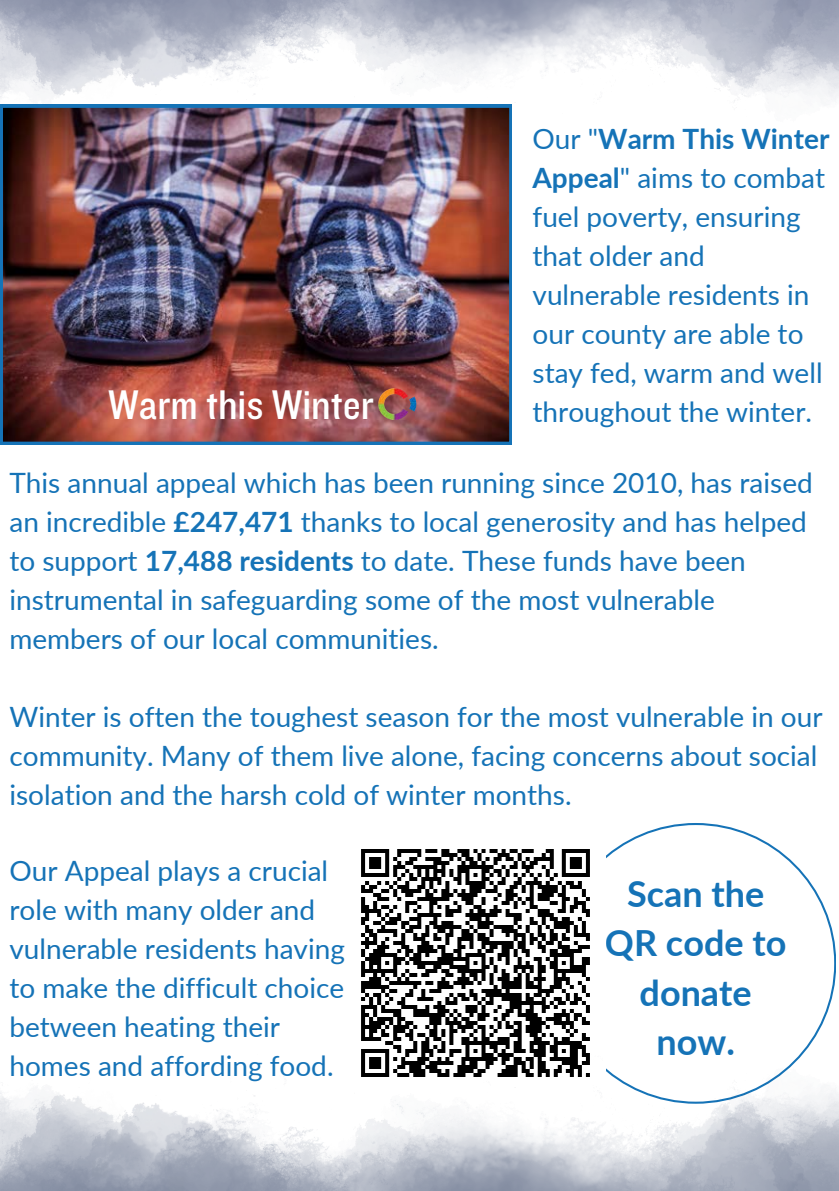
<style>
.page{position:relative;width:839px;height:1191px;background:#fff}
.page>*{position:absolute;margin:0;border:0;box-sizing:border-box;transform-origin:0 0}
.t1{font:43px "Knockout 30";color:#fff}
.t2{font:700 36px/49.6px "Lato";color:#1573b7;text-align:center}
.t3{font:28px/39px "Lato";color:#1573b7}
.s1{font-weight:700}
</style>
<div class="page">
<svg style="left:606px;top:823px;width:229px;height:225px"></svg>
<img style="left:361px;top:849px;width:229px;height:199px">
<img style="left:0;top:143px;width:512px;height:302px">
<img style="left:375px;top:385px;width:42px;height:38px">
<img style="left:0;top:1048px;width:838px;height:143px">
<img style="left:0;top:0;width:838px;height:143px">
<p class="t1" style="left:108px;top:378px;width:267px">Warm this Winter</p>
<p class="t3" style="left:532px;top:118px;width:298px">Our "<span class="s1">Warm This Winter<br>Appeal</span>" aims to combat fuel poverty, ensuring that older and vulnerable residents in our county are able to stay fed, warm and well throughout the winter.</p>
<p class="t3" style="left:9px;top:463px;width:804px">This annual appeal which has been running since 2010, has raised an incredible <span class="s1">£247,471</span> thanks to local generosity and has helped to support <span class="s1">17,488 residents</span> to date. These funds have been instrumental in safeguarding some of the most vulnerable members of our local communities.</p>
<p class="t3" style="left:9px;top:697px;width:814px">Winter is often the toughest season for the most vulnerable in our community. Many of them live alone, facing concerns about social isolation and the harsh cold of winter months.</p>
<p class="t3" style="left:9px;top:851px;width:337px">Our Appeal plays a crucial role with many older and vulnerable residents having to make the difficult choice between heating their homes and affording food.</p>
<p class="t2" style="left:605px;top:868px;width:183px">Scan the<br>QR code to donate now.</p>
</div>
